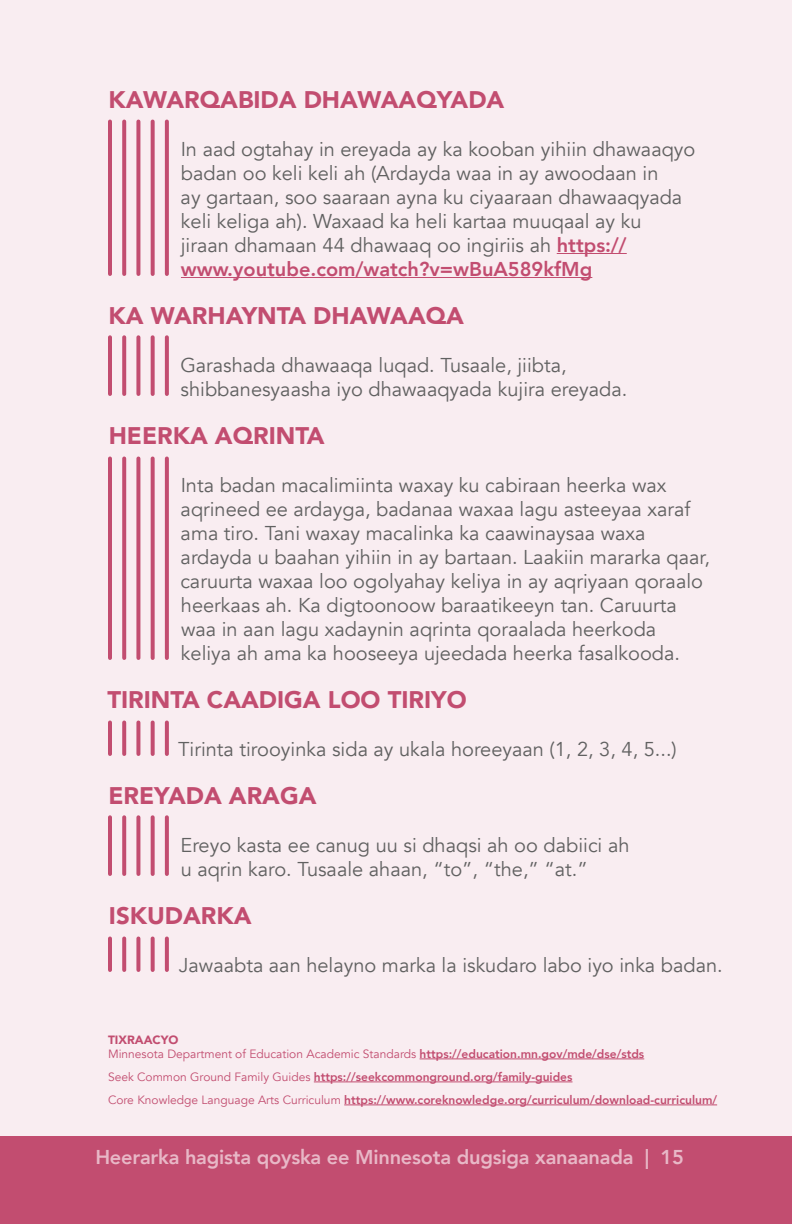
<style>
.page{position:relative;width:792px;height:1224px;background:#f9edf1}
.page>*{position:absolute;margin:0;border:0;box-sizing:border-box;transform-origin:0 0}
.Header_1{font:900 24px "Avenir";color:#c24d70}
.Body_Copy_Indented{font:20px/24px "Avenir";color:#616161}
.t1{font:800 20px "Avenir";letter-spacing:-.01em;color:#e8b8c7}
.Footnote_Dark{font:800 12px "Avenir";color:#c24d70}
.Footnote_Dark-2{font:12px "Avenir";color:#c24d70}
.Header_2{font:900 12px "Avenir";color:#c24d70}
.s1{font-weight:800;color:#c24d70}
.s2{font-weight:800}
.s3{font-weight:400}
</style>
<div class="page">
<div style="left:0;top:1136px;width:792px;height:88px;background:#c24d70"></div>
<svg style="left:165px;top:458px;width:4px;height:200px"></svg>
<svg style="left:151px;top:458px;width:4px;height:200px"></svg>
<svg style="left:136px;top:458px;width:4px;height:200px"></svg>
<svg style="left:122px;top:458px;width:4px;height:200px"></svg>
<hr style="left:108px;top:458px;width:4px;height:200px;background:#c24d70">
<svg style="left:165px;top:122px;width:4px;height:152px"></svg>
<svg style="left:151px;top:122px;width:4px;height:152px"></svg>
<svg style="left:136px;top:122px;width:4px;height:152px"></svg>
<svg style="left:122px;top:122px;width:4px;height:152px"></svg>
<hr style="left:108px;top:122px;width:4px;height:152px;background:#c24d70">
<svg style="left:165px;top:817px;width:4px;height:57px"></svg>
<svg style="left:151px;top:817px;width:4px;height:57px"></svg>
<svg style="left:136px;top:817px;width:4px;height:57px"></svg>
<svg style="left:122px;top:817px;width:4px;height:57px"></svg>
<hr style="left:108px;top:817px;width:4px;height:57px;background:#c24d70">
<svg style="left:165px;top:722px;width:4px;height:32px"></svg>
<svg style="left:151px;top:722px;width:4px;height:32px"></svg>
<svg style="left:136px;top:722px;width:4px;height:32px"></svg>
<svg style="left:122px;top:722px;width:4px;height:32px"></svg>
<hr style="left:108px;top:722px;width:4px;height:32px;background:#c24d70">
<svg style="left:165px;top:938px;width:4px;height:32px"></svg>
<svg style="left:151px;top:938px;width:4px;height:32px"></svg>
<svg style="left:136px;top:938px;width:4px;height:32px"></svg>
<svg style="left:122px;top:938px;width:4px;height:32px"></svg>
<hr style="left:108px;top:938px;width:4px;height:32px;background:#c24d70">
<svg style="left:165px;top:337px;width:4px;height:57px"></svg>
<svg style="left:151px;top:337px;width:4px;height:57px"></svg>
<svg style="left:136px;top:337px;width:4px;height:57px"></svg>
<svg style="left:122px;top:337px;width:4px;height:57px"></svg>
<hr style="left:108px;top:337px;width:4px;height:57px;background:#c24d70">
<hr style="left:557px;top:253px;width:70px;height:1px;background:#c24d70">
<hr style="left:181px;top:277px;width:411px;height:1px;background:#c24d70">
<hr style="left:420px;top:1059px;width:224px;height:1px;background:#c24d70">
<hr style="left:314px;top:1082px;width:259px;height:1px;background:#c24d70">
<hr style="left:344px;top:1105px;width:373px;height:1px;background:#c24d70">
<p class="Header_1" style="left:109px;top:79px;width:397px">KAWARQABIDA DHAWAAQYADA</p>
<p class="Body_Copy_Indented" style="left:181px;top:137px;width:516px">In aad ogtahay in ereyada ay ka kooban yihiin dhawaaqyo badan oo keli keli ah (Ardayda waa in ay awoodaan in<br>ay gartaan, soo saaraan ayna ku ciyaaraan dhawaaqyada keli keliga ah). Waxaad ka heli kartaa muuqaal ay ku<br>jiraan dhamaan 44 dhawaaq oo ingiriis ah <span class="s1">https:// www.youtube.com/watch?v=wBuA589kfMg</span></p>
<p class="Header_1" style="left:109px;top:295px;width:357px">KA WARHAYNTA DHAWAAQA</p>
<p class="Body_Copy_Indented" style="left:180px;top:353px;width:449px">Garashada dhawaaqa luqad. Tusaale, jiibta, shibbanesyaasha iyo dhawaaqyada kujira ereyada.</p>
<p class="Header_1" style="left:109px;top:415px;width:218px">HEERKA AQRINTA</p>
<p class="Body_Copy_Indented" style="left:180px;top:473px;width:531px">Inta badan macalimiinta waxay ku cabiraan heerka wax aqrineed ee ardayga, badanaa waxaa lagu asteeyaa xaraf ama tiro. Tani waxay macalinka ka caawinaysaa waxa ardayda u baahan yihiin in ay bartaan. Laakiin mararka qaar, caruurta waxaa loo ogolyahay keliya in ay aqriyaan qoraalo heerkaas ah. Ka digtoonoow baraatikeeyn tan. Caruurta waa in aan lagu xadaynin aqrinta qoraalada heerkoda keliya ah ama ka hooseeya ujeedada heerka fasalkooda.</p>
<p class="Header_1" style="left:107px;top:679px;width:361px">TIRINTA CAADIGA LOO TIRIYO</p>
<p class="Body_Copy_Indented" style="left:178px;top:737px;width:500px">Tirinta tirooyinka sida ay ukala horeeyaan (1, 2, 3, 4, 5...)</p>
<p class="Header_1" style="left:109px;top:775px;width:210px">EREYADA ARAGA</p>
<p class="Body_Copy_Indented" style="left:180px;top:833px;width:451px">Ereyo kasta ee canug uu si dhaqsi ah oo dabiici ah u aqrin karo. Tusaale ahaan, “to”, “the,” “at.”</p>
<p class="Header_1" style="left:109px;top:895px;width:144px">ISKUDARKA</p>
<p class="Body_Copy_Indented" style="left:179px;top:953px;width:545px">Jawaabta aan helayno marka la iskudaro labo iyo inka badan.</p>
<p class="Header_2" style="left:108px;top:1030px;width:72px">TIXRAACYO</p>
<p class="Footnote_Dark-2" style="left:108px;top:1047px;width:538px">Minnesota Department of Education Academic Standards <span class="s2">https://education.mn.gov/mde/dse/stds</span></p>
<p class="Footnote_Dark" style="left:108px;top:1067px;width:466px"><span class="s3">Seek Common Ground Family Guides</span> https://seekcommonground.org/family-guides</p>
<p class="Footnote_Dark" style="left:108px;top:1090px;width:611px"><span class="s3">Core Knowledge Language Arts Curriculum</span> https://www.coreknowledge.org/curriculum/download-curriculum/</p>
<p class="t1" style="left:95px;top:1141px;width:590px">Heerarka hagista qoyska ee Minnesota dugsiga xanaanada | 15</p>
</div>
